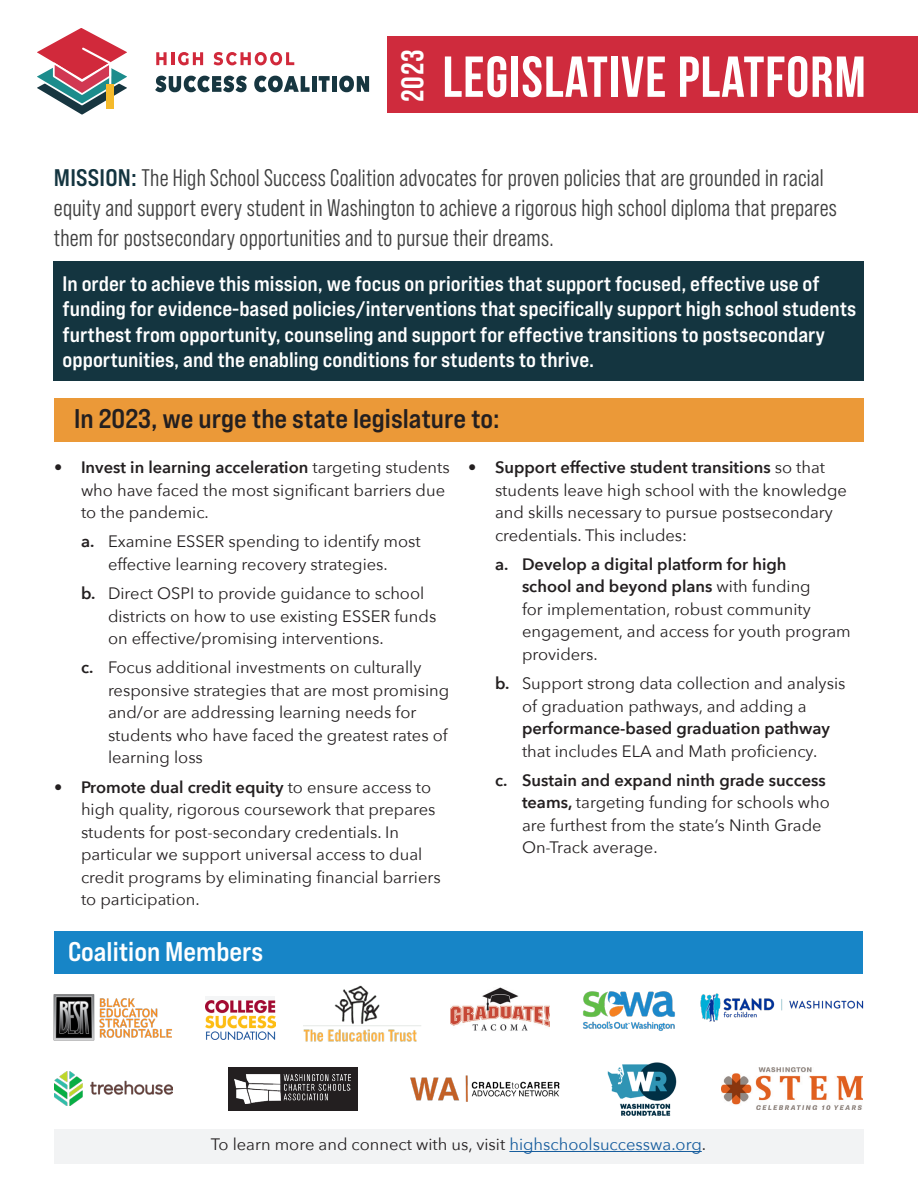
<style>
.page{position:relative;width:918px;height:1188px;background:#fff}
.page>*{position:absolute;margin:0;border:0;box-sizing:border-box;transform-origin:0 0}
.t1{font:700 57.6px "Bebas Neue";letter-spacing:.02em;color:#fff}
.t2{font:700 31.5px "Bebas Neue";color:#fff}
.t3{font:27px "Bebas Neue Pro Exp Bd";color:#231f20}
.t4{font:27px "Bebas Neue Pro Exp Bd";color:#fff}
.t5{font:24px/30px "Bebas Neue Pro Middle";letter-spacing:.01em;color:#3f3f3f}
.t6{font:21px/25.2px "Bebas Neue Pro Exp Bd";color:#fff}
.t7{font:16.5px/22.5px "Avenir Next";color:#231f20}
.s1{font-family:"Bebas Neue Pro Exp Bd";color:#143540}
.s2{font-weight:600}
.s3{color:#175d9e}
</style>
<div class="page">
<svg style="left:156px;top:52px;width:47px;height:13px"></svg>
<svg style="left:214px;top:52px;width:80px;height:13px"></svg>
<svg style="left:155px;top:76px;width:92px;height:16px"></svg>
<svg style="left:254px;top:76px;width:56px;height:16px"></svg>
<hr style="left:312px;top:76px;width:4px;height:16px;background:#173640">
<svg style="left:319px;top:76px;width:11px;height:16px"></svg>
<hr style="left:332px;top:76px;width:4px;height:16px;background:#173640">
<svg style="left:339px;top:76px;width:30px;height:16px"></svg>
<svg style="left:37px;top:28px;width:90px;height:87px"></svg>
<hr style="left:109px;top:64px;width:2px;height:32px;background:#fff">
<div style="left:106px;top:85px;width:8px;height:24px;background:#f5ba2b"></div>
<div style="left:387px;top:36px;width:531px;height:77px;background:#cf2b3d"></div>
<div style="left:54px;top:261px;width:810px;height:120px;background:#143540"></div>
<div style="left:54px;top:398px;width:810px;height:43px;background:#eb9938"></div>
<div style="left:54px;top:1129px;width:809px;height:35px;background:#f2f3f4"></div>
<hr style="left:509px;top:1151px;width:193px;height:1px;background:#175d9e">
<div style="left:205px;top:996px;width:70px;height:44px;background:#f4f5f6"></div>
<img style="left:205px;top:1000px;width:70px;height:40px">
<img style="left:53px;top:994px;width:119px;height:47px">
<img style="left:583px;top:991px;width:92px;height:40px">
<img style="left:54px;top:1071px;width:118px;height:35px">
<img style="left:722px;top:1068px;width:140px;height:41px">
<img style="left:450px;top:988px;width:100px;height:43px">
<img style="left:607px;top:1062px;width:70px;height:54px">
<img style="left:303px;top:985px;width:118px;height:57px">
<img style="left:700px;top:993px;width:164px;height:29px">
<div style="left:228px;top:1067px;width:129px;height:43px;background:#231f20"></div>
<img style="left:234px;top:1074px;width:116px;height:29px">
<div style="left:54px;top:932px;width:808px;height:42px;background:#1785c7"></div>
<img style="left:410px;top:1075px;width:150px;height:27px">
<p class="t2" style="left:395px;top:102px;width:53px;rotate:-90deg">2023</p>
<p class="t1" style="left:443px;top:45px;width:425px">LEGISLATIVE PLATFORM</p>
<p class="t5" style="left:54px;top:163px;width:785px"><span class="s1">MISSION:</span> The High School Success Coalition advocates for proven policies that are grounded in racial equity and support every student in Washington to achieve a rigorous high school diploma that prepares them for postsecondary opportunities and to pursue their dreams.</p>
<p class="t6" style="left:63px;top:271px;width:795px">In order to achieve this mission, we focus on priorities that support focused, effective use of funding for evidence-based policies/interventions that specifically support high school students furthest from opportunity, counseling and support for effective transitions to postsecondary opportunities, and the enabling conditions for students to thrive.</p>
<p class="t3" style="left:74px;top:402px;width:427px">In 2023, we urge the state legislature to:</p>
<p class="t7" style="left:81px;top:456px;width:370px;text-indent:-27px"><span class="s2">• Invest in learning acceleration</span> targeting students who have faced the most significant barriers due to the pandemic.</p>
<p class="t7" style="left:81px;top:530px;width:341px;text-align:center"><span class="s2">a.</span> Examine ESSER spending to identify most effective learning recovery strategies.</p>
<p class="t7" style="left:108px;top:582px;width:330px;text-indent:-27px"><span class="s2">b.</span> Direct OSPI to provide guidance to school districts on how to use existing ESSER funds on effective/promising interventions.</p>
<p class="t7" style="left:108px;top:656px;width:343px;text-indent:-27px"><span class="s2">c.</span> Focus additional investments on culturally responsive strategies that are most promising and/or are addressing learning needs for students who have faced the greatest rates of learning loss</p>
<p class="t7" style="left:81px;top:775px;width:361px;text-indent:-27px"><span class="s2">• Promote dual credit equity</span> to ensure access to high quality, rigorous coursework that prepares students for post-secondary credentials. In particular we support universal access to dual credit programs by eliminating financial barriers to participation.</p>
<p class="t4" style="left:68px;top:935px;width:197px">Coalition Members</p>
<p class="t7" style="left:495px;top:456px;width:354px;text-indent:-27px"><span class="s2">• Support effective student transitions</span> so that students leave high school with the knowledge and skills necessary to pursue postsecondary credentials. This includes:</p>
<p class="t7" style="left:522px;top:552px;width:330px;text-indent:-27px"><span class="s2">a. Develop a digital platform for high<br>school and beyond plans</span> with funding<br>for implementation, robust community engagement, and access for youth program providers.</p>
<p class="t7" style="left:522px;top:672px;width:325px;text-indent:-27px"><span class="s2">b.</span> Support strong data collection and analysis of graduation pathways, and adding a <span class="s2">performance-based graduation pathway </span>that includes ELA and Math proficiency.</p>
<p class="t7" style="left:522px;top:768px;width:309px;text-indent:-27px"><span class="s2">c. Sustain and expand ninth grade success teams,</span> targeting funding for schools who are furthest from the state’s Ninth Grade On-Track average.</p>
<p class="t7" style="left:211px;top:1133px;width:497px">To learn more and connect with us, visit <span class="s3">highschoolsuccesswa.org</span>.</p>
</div>
